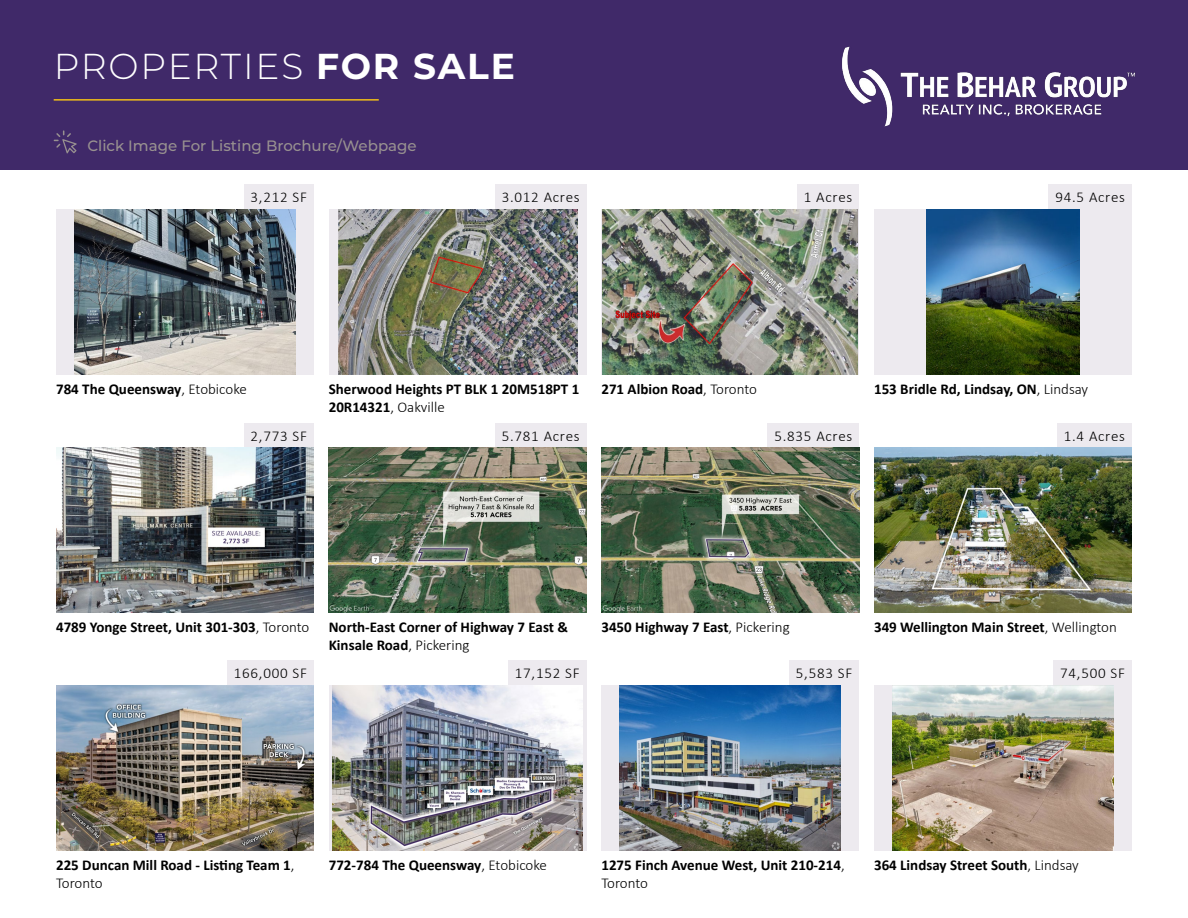
<style>
.page{position:relative;width:1188px;height:918px;background:#fff}
.page>*{position:absolute;margin:0;border:0;box-sizing:border-box;transform-origin:0 0}
.t1{font:300 36px "Montserrat";letter-spacing:.05em;color:#fff}
.t2{font:700 15px/18px "Calibri";color:#000}
.t3{font:300 15px "Calibri";letter-spacing:.05em;color:#000}
.t4{font:500 15px "Montserrat";color:#989190}
.s1{font-weight:700}
.s2{font-weight:300}
</style>
<div class="page">
<div style="left:0;top:0;width:1188px;height:170px;background:#402969"></div>
<svg style="left:54px;top:130px;width:23px;height:24px"></svg>
<img style="left:842px;top:46px;width:293px;height:81px">
<hr style="left:54px;top:99px;width:325px;height:2px;background:#f1be18">
<div style="left:244px;top:184px;width:70px;height:25px;background:#edeaef"></div>
<div style="left:495px;top:184px;width:91px;height:25px;background:#edeaef"></div>
<div style="left:797px;top:184px;width:62px;height:25px;background:#edeaef"></div>
<div style="left:1049px;top:184px;width:83px;height:25px;background:#edeaef"></div>
<div style="left:244px;top:423px;width:70px;height:24px;background:#edeaef"></div>
<div style="left:495px;top:423px;width:91px;height:24px;background:#edeaef"></div>
<div style="left:768px;top:423px;width:91px;height:24px;background:#edeaef"></div>
<div style="left:1057px;top:423px;width:75px;height:24px;background:#edeaef"></div>
<div style="left:227px;top:660px;width:87px;height:25px;background:#edeaef"></div>
<div style="left:508px;top:660px;width:78px;height:25px;background:#edeaef"></div>
<div style="left:789px;top:660px;width:70px;height:25px;background:#edeaef"></div>
<div style="left:1053px;top:660px;width:79px;height:25px;background:#edeaef"></div>
<div style="left:56px;top:209px;width:258px;height:166px;background:#edeaef"></div>
<img style="left:75px;top:209px;width:220px;height:166px">
<div style="left:329px;top:209px;width:257px;height:166px;background:#edeaef"></div>
<img style="left:338px;top:209px;width:239px;height:166px">
<img style="left:603px;top:209px;width:255px;height:166px">
<div style="left:874px;top:209px;width:258px;height:166px;background:#edeaef"></div>
<img style="left:926px;top:209px;width:153px;height:166px">
<img style="left:56px;top:448px;width:258px;height:165px">
<img style="left:329px;top:448px;width:257px;height:165px">
<img style="left:601px;top:448px;width:258px;height:165px">
<img style="left:874px;top:448px;width:258px;height:165px">
<img style="left:56px;top:685px;width:258px;height:166px">
<div style="left:329px;top:685px;width:257px;height:166px;background:#edeaef"></div>
<img style="left:332px;top:685px;width:251px;height:166px">
<div style="left:601px;top:685px;width:258px;height:166px;background:#edeaef"></div>
<img style="left:620px;top:685px;width:221px;height:166px">
<div style="left:874px;top:685px;width:258px;height:166px;background:#edeaef"></div>
<img style="left:892px;top:685px;width:221px;height:166px">
<h1 class="t1" style="left:54px;top:42px;width:463px">PROPERTIES <span class="s1">FOR SALE</span></h1>
<p class="t4" style="left:87px;top:135px;width:331px">Click Image For Listing Brochure/Webpage</p>
<p class="t3" style="left:251px;top:188px;width:58px">3,212 SF</p>
<p class="t3" style="left:502px;top:188px;width:79px">3.012 Acres</p>
<p class="t3" style="left:804px;top:188px;width:50px">1 Acres</p>
<p class="t3" style="left:1055px;top:188px;width:71px">94.5 Acres</p>
<p class="t2" style="left:56px;top:379px;width:192px">784 The Queensway<span class="s2">, Etobicoke</span></p>
<p class="t2" style="left:329px;top:379px;width:252px">Sherwood Heights PT BLK 1 20M518PT 1<br>20R14321<span class="s2">, Oakville</span></p>
<p class="t2" style="left:601px;top:379px;width:157px">271 Albion Road<span class="s2">, Toronto</span></p>
<p class="t2" style="left:874px;top:379px;width:216px">153 Bridle Rd, Lindsay, ON<span class="s2">, Lindsay</span></p>
<p class="t3" style="left:251px;top:426px;width:58px">2,773 SF</p>
<p class="t3" style="left:502px;top:426px;width:79px">5.781 Acres</p>
<p class="t3" style="left:774px;top:426px;width:79px">5.835 Acres</p>
<p class="t3" style="left:1064px;top:426px;width:63px">1.4 Acres</p>
<p class="t2" style="left:56px;top:617px;width:255px">4789 Yonge Street, Unit 301-303<span class="s2">, Toronto</span></p>
<p class="t2" style="left:329px;top:617px;width:241px">North-East Corner of Highway 7 East &amp;<br>Kinsale Road<span class="s2">, Pickering</span></p>
<p class="t2" style="left:601px;top:617px;width:190px">3450 Highway 7 East<span class="s2">, Pickering</span></p>
<p class="t2" style="left:874px;top:617px;width:244px">349 Wellington Main Street<span class="s2">, Wellington</span></p>
<p class="t3" style="left:234px;top:664px;width:75px">166,000 SF</p>
<p class="t3" style="left:515px;top:664px;width:66px">17,152 SF</p>
<p class="t3" style="left:796px;top:664px;width:58px">5,583 SF</p>
<p class="t3" style="left:1060px;top:664px;width:66px">74,500 SF</p>
<p class="t2" style="left:56px;top:855px;width:240px">225 Duncan Mill Road - Listing Team 1<span class="s2">,<br>Toronto</span></p>
<p class="t2" style="left:329px;top:855px;width:220px">772-784 The Queensway<span class="s2">, Etobicoke</span></p>
<p class="t2" style="left:601px;top:855px;width:245px">1275 Finch Avenue West, Unit 210-214<span class="s2">,<br>Toronto</span></p>
<p class="t2" style="left:874px;top:855px;width:206px">364 Lindsay Street South<span class="s2">, Lindsay</span></p>
</div>
